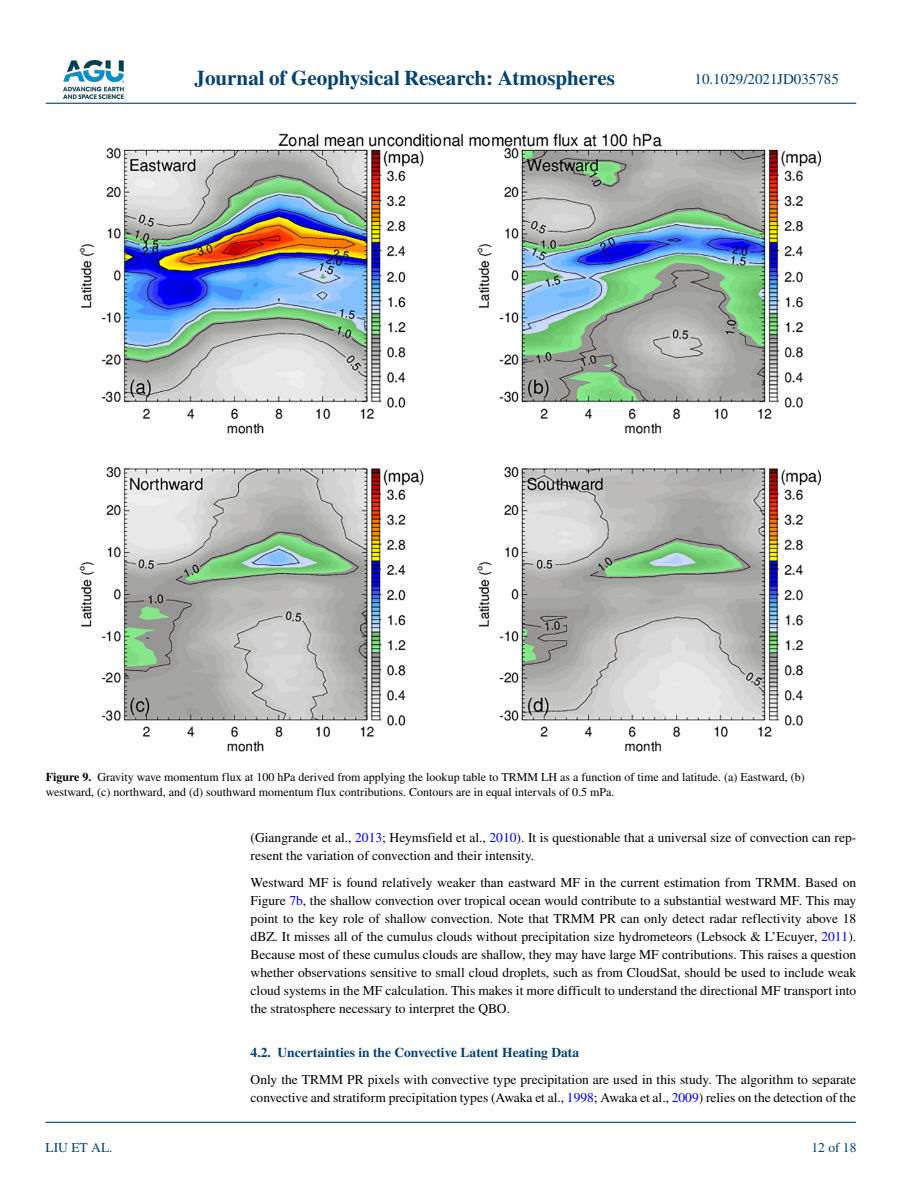
<style>
.page{position:relative;width:902px;height:1183px;background:#fff}
.page>*{position:absolute;margin:0;border:0;box-sizing:border-box;transform-origin:0 0}
.t1{font:700 21px "STIX";color:#004174}
.t2{font:15px "STIX";color:#004174}
.t3{font:13.5px/18px "STIX";color:#000}
.t4{font:700 13.5px "STIX";color:#004174}
.t5{font:13.5px "STIX";color:#004174}
.t6{font:12px/15px "STIX";color:#000}
.s1{font-weight:700}
.s2{color:#00f}
</style>
<div class="page">
<img style="left:63px;top:60px;width:60px;height:39px">
<hr style="left:46px;top:103px;width:810px;height:1px;background:#004174">
<hr style="left:45px;top:1121px;width:810px;height:1px;background:#004174">
<img style="left:79px;top:134px;width:742px;height:618px">
<h1 class="t1" style="left:194px;top:66px;width:422px">Journal of Geophysical Research: Atmospheres</h1>
<p class="t2" style="left:694px;top:69px;width:146px">10.1029/2021JD035785</p>
<p class="t6" style="left:46px;top:769px;width:760px"><span class="s1">Figure 9.</span> Gravity wave momentum flux at 100 hPa derived from applying the lookup table to TRMM LH as a function of time and latitude. (a) Eastward, (b) westward, (c) northward, and (d) southward momentum flux contributions. Contours are in equal intervals of 0.5 mPa.</p>
<p class="t5" style="left:45px;top:1138px;width:69px">LIU ET AL.</p>
<p class="t3" style="left:250px;top:829px;width:607px">(Giangrande et al., <span class="s2">2013</span>; Heymsfield et al., <span class="s2">2010</span>). It is questionable that a universal size of convection can rep&shy;resent the variation of convection and their intensity.</p>
<p class="t3" style="left:250px;top:874px;width:607px;text-align:justify">Westward MF is found relatively weaker than eastward MF in the current estimation from TRMM. Based on Figure <span class="s2">7b</span>, the shallow convection over tropical ocean would contribute to a substantial westward MF. This may point to the key role of shallow convection. Note that TRMM PR can only detect radar reflectivity above 18 dBZ. It misses all of the cumulus clouds without precipitation size hydrometeors (Lebsock &amp; L’Ecuyer, <span class="s2">2011</span>).<br>Because most of these cumulus clouds are shallow, they may have large MF contributions. This raises a question whether observations sensitive to small cloud droplets, such as from CloudSat, should be used to include weak cloud systems in the MF calculation. This makes it more difficult to understand the directional MF transport into the stratosphere necessary to interpret the QBO.</p>
<p class="t4" style="left:250px;top:1043px;width:330px">4.2. Uncertainties in the Convective Latent Heating Data</p>
<p class="t3" style="left:250px;top:1070px;width:607px">Only the TRMM PR pixels with convective type precipitation are used in this study. The algorithm to separate convective and stratiform precipitation types (Awaka et al., <span class="s2">1998</span>; Awaka et al., <span class="s2">2009</span>) relies on the detection of the</p>
<p class="t5" style="left:811px;top:1138px;width:46px">12 of 18</p>
</div>
